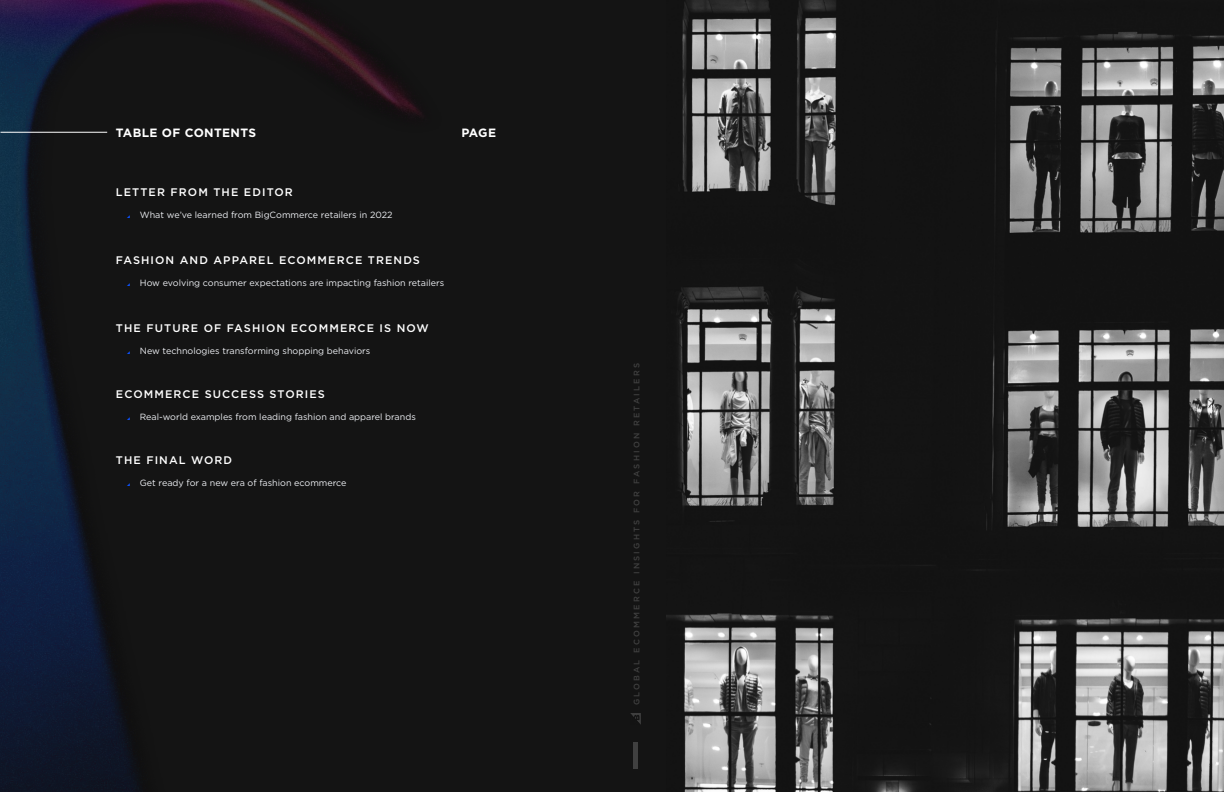
<style>
.page{position:relative;width:1224px;height:792px;background:#fff}
.page>*{position:absolute;margin:0;border:0;box-sizing:border-box;transform-origin:0 0}
.t1{font:700 12px "Gotham";letter-spacing:.03em;color:#fff}
.t2{font:500 11px "Gotham";letter-spacing:.1em;color:#fff}
.t3{font:9px "Gotham";color:#edeff3}
.t4{font:500 8px "Gotham";letter-spacing:.275em;color:#404040}
</style>
<div class="page">
<img style="left:666px;top:0;width:558px;height:792px">
<div style="left:0;top:0;width:666px;height:792px;background:#141414"></div>
<img style="left:0;top:0;width:422px;height:792px">
<hr style="left:0;top:132px;width:107px;height:1px;background:#fff">
<div style="left:633px;top:742px;width:5px;height:27px;background:#404040"></div>
<svg style="left:631px;top:714px;width:10px;height:10px"></svg>
<h1 class="t1" style="left:116px;top:125px;width:142px">TABLE OF CONTENTS</h1>
<h1 class="t1" style="left:461px;top:125px;width:36px">PAGE</h1>
<p class="t2" style="left:116px;top:185px;width:179px">LETTER FROM THE EDITOR</p>
<p class="t3" style="left:140px;top:209px;width:254px">What we’ve learned from BigCommerce retailers in 2022</p>
<p class="t2" style="left:116px;top:253px;width:306px">FASHION AND APPAREL ECOMMERCE TRENDS</p>
<p class="t3" style="left:140px;top:277px;width:306px">How evolving consumer expectations are impacting fashion retailers</p>
<p class="t2" style="left:116px;top:321px;width:314px">THE FUTURE OF FASHION ECOMMERCE IS NOW</p>
<p class="t3" style="left:140px;top:345px;width:232px">New technologies transforming shopping behaviors</p>
<p class="t2" style="left:116px;top:387px;width:211px">ECOMMERCE SUCCESS STORIES</p>
<p class="t3" style="left:140px;top:411px;width:277px">Real-world examples from leading fashion and apparel brands</p>
<p class="t2" style="left:116px;top:453px;width:118px">THE FINAL WORD</p>
<p class="t3" style="left:140px;top:477px;width:208px">Get ready for a new era of fashion ecommerce</p>
<p class="t4" style="left:631px;top:705px;width:344px;rotate:-90deg">GLOBAL ECOMMERCE INSIGHTS FOR FASHION RETAILERS</p>
</div>
